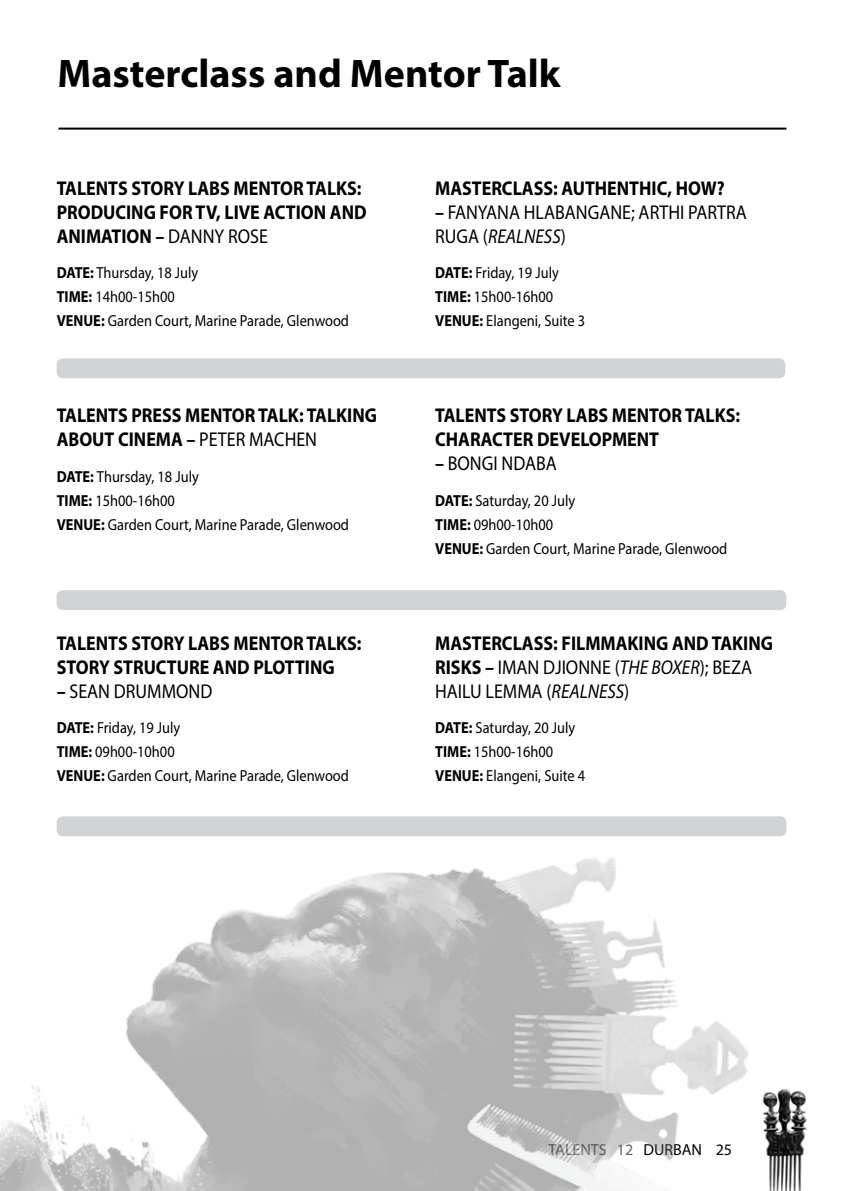
<style>
.page{position:relative;width:842px;height:1191px;background:#fff}
.page>*{position:absolute;margin:0;border:0;box-sizing:border-box;transform-origin:0 0}
.t1{font:700 40px "Myriad Pro";color:#000}
.t2{font:700 20px/24px "Myriad Pro";color:#000;scale:.9 1}
.t3{font:20px/24px "Myriad Pro";color:#000;scale:.9 1}
.t4{font:16px/24px "Myriad Pro";color:#000;scale:.9 1}
.t5{font:16px "Myriad Pro";color:#636466}
.s1{font-weight:400}
.s2{font-weight:700}
.s3{font-style:italic}
.s4{font-weight:400;font-style:italic}
.s5{color:#000}
</style>
<div class="page">
<hr style="left:58px;top:128px;width:728px;height:2px;background:#000">
<div style="left:57px;top:358px;width:728px;height:20px;background:#d1d3d4;border-radius:6px"></div>
<div style="left:57px;top:590px;width:729px;height:20px;background:#d1d3d4;border-radius:6px"></div>
<img style="left:0;top:816px;width:807px;height:375px">
<h1 class="t1" style="left:58px;top:47px;width:504px">Masterclass and Mentor Talk</h1>
<p class="t2" style="left:57px;top:175px;width:346px">TALENTS STORY LABS MENTOR TALKS:<br>PRODUCING FOR TV, LIVE ACTION AND<br>ANIMATION – <span class="s1">DANNY ROSE</span></p>
<p class="t4" style="left:57px;top:260px;width:326px"><span class="s2">DATE:</span> Thursday, 18 July<br><span class="s2">TIME:</span> 14h00-15h00<br><span class="s2">VENUE:</span> Garden Court, Marine Parade, Glenwood</p>
<p class="t2" style="left:57px;top:403px;width:358px">TALENTS PRESS MENTOR TALK: TALKING<br>ABOUT CINEMA – <span class="s1">PETER MACHEN</span></p>
<p class="t4" style="left:57px;top:464px;width:326px"><span class="s2">DATE:</span> Thursday, 18 July<br><span class="s2">TIME:</span> 15h00-16h00<br><span class="s2">VENUE:</span> Garden Court, Marine Parade, Glenwood</p>
<p class="t2" style="left:57px;top:630px;width:340px">TALENTS STORY LABS MENTOR TALKS:<br>STORY STRUCTURE AND PLOTTING</p>
<p class="t3" style="left:57px;top:678px;width:175px"><span class="s2">–</span> SEAN DRUMMOND</p>
<p class="t4" style="left:57px;top:715px;width:326px"><span class="s2">DATE:</span> Friday, 19 July<br><span class="s2">TIME:</span> 09h00-10h00<br><span class="s2">VENUE:</span> Garden Court, Marine Parade, Glenwood</p>
<p class="t2" style="left:435px;top:175px;width:323px">MASTERCLASS: AUTHENTHIC, HOW?</p>
<p class="t3" style="left:435px;top:200px;width:348px"><span class="s2">–</span> FANYANA HLABANGANE; ARTHI PARTRA<br>RUGA (<span class="s3">REALNESS</span>)</p>
<p class="t4" style="left:435px;top:260px;width:168px"><span class="s2">DATE:</span> Friday, 19 July<br><span class="s2">TIME:</span> 15h00-16h00<br><span class="s2">VENUE:</span> Elangeni, Suite 3</p>
<p class="t2" style="left:435px;top:403px;width:340px">TALENTS STORY LABS MENTOR TALKS:<br>CHARACTER DEVELOPMENT</p>
<p class="t3" style="left:435px;top:451px;width:137px"><span class="s2">–</span> BONGI NDABA</p>
<p class="t4" style="left:435px;top:488px;width:326px"><span class="s2">DATE:</span> Saturday, 20 July<br><span class="s2">TIME:</span> 09h00-10h00<br><span class="s2">VENUE:</span> Garden Court, Marine Parade, Glenwood</p>
<p class="t2" style="left:435px;top:630px;width:377px">MASTERCLASS: FILMMAKING AND TAKING<br>RISKS – <span class="s1">IMAN DJIONNE (</span><span class="s4">THE BOXER</span><span class="s1">); BEZA<br>HAILU LEMMA (</span><span class="s4">REALNESS</span><span class="s1">)</span></p>
<p class="t4" style="left:435px;top:715px;width:168px"><span class="s2">DATE:</span> Saturday, 20 July<br><span class="s2">TIME:</span> 15h00-16h00<br><span class="s2">VENUE:</span> Elangeni, Suite 4</p>
<p class="t5" style="left:548px;top:1139px;width:185px">TALENTS 12 <span class="s5">DURBAN 25</span></p>
</div>
